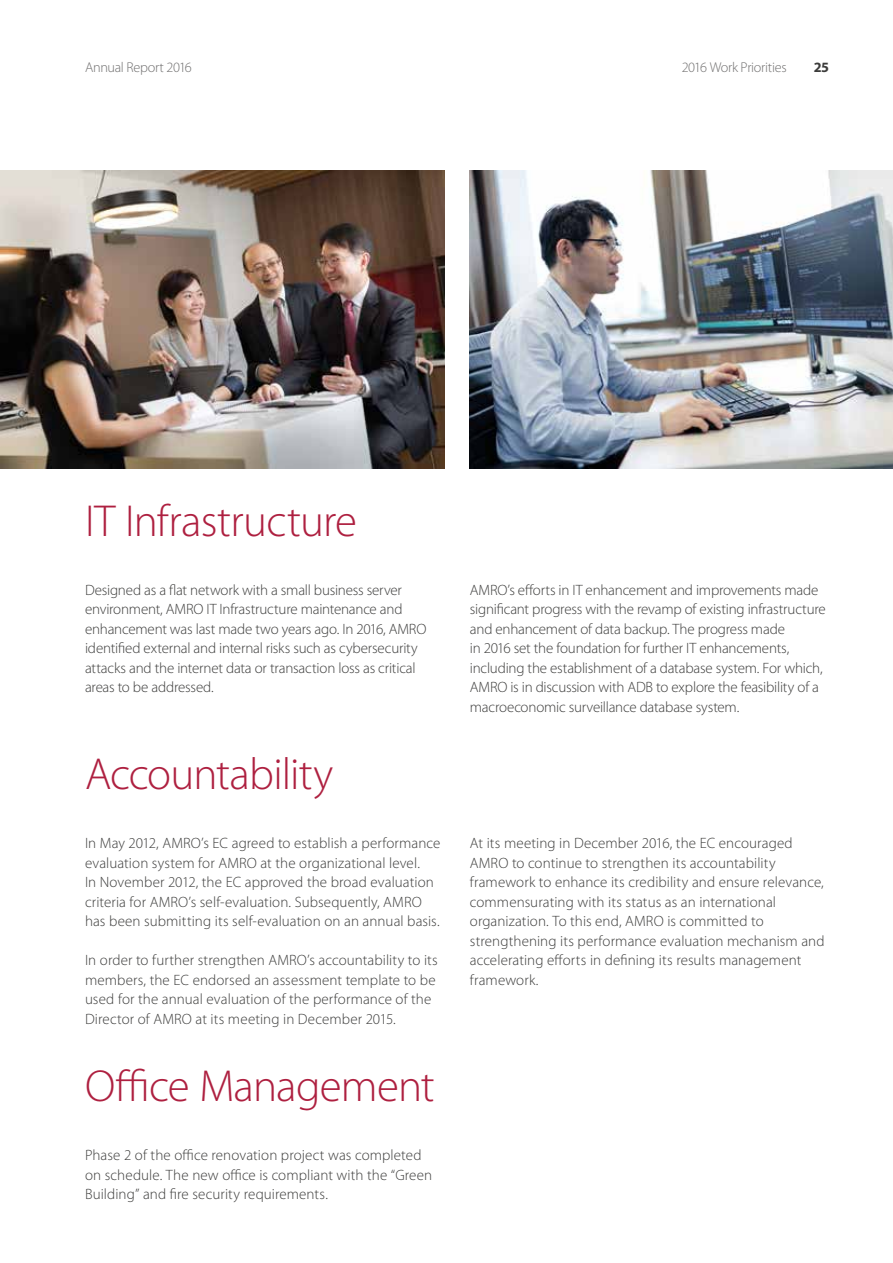
<style>
.page{position:relative;width:893px;height:1263px;background:#fff}
.page>*{position:absolute;margin:0;border:0;box-sizing:border-box;transform-origin:0 0}
.t1{font:300 45px "Myriad Pro";letter-spacing:-.02em;color:#ae2040}
.t2{font:300 15px/19.5px "Myriad Pro";color:#3c3c3b}
.t3{font:300 14.25px "Myriad Pro";letter-spacing:-.02em;color:#706f6f}
.t4{font:700 14.25px "Myriad Pro";color:#3c3c3b}
</style>
<div class="page">
<img style="left:0;top:170px;width:444px;height:298px">
<img style="left:470px;top:170px;width:423px;height:298px">
<p class="t3" style="left:85px;top:59px;width:108px">Annual Report 2016</p>
<p class="t3" style="left:682px;top:59px;width:106px">2016 Work Priorities</p>
<p class="t4" style="left:814px;top:58px;width:17px">25</p>
<h1 class="t1" style="left:85px;top:494px;width:274px">IT Infrastructure</h1>
<p class="t2" style="left:85px;top:580px;width:343px">Designed as a flat network with a small business server environment, AMRO IT Infrastructure maintenance and enhancement was last made two years ago. In 2016, AMRO identified external and internal risks such as cybersecurity attacks and the internet data or transaction loss as critical areas to be addressed.</p>
<h1 class="t1" style="left:85px;top:747px;width:250px">Accountability</h1>
<p class="t2" style="left:85px;top:833px;width:357px">In May 2012, AMRO’s EC agreed to establish a performance evaluation system for AMRO at the organizational level.<br>In November 2012, the EC approved the broad evaluation criteria for AMRO’s self-evaluation. Subsequently, AMRO has been submitting its self-evaluation on an annual basis.</p>
<p class="t2" style="left:85px;top:950px;width:354px">In order to further strengthen AMRO’s accountability to its members, the EC endorsed an assessment template to be used for the annual evaluation of the performance of the Director of AMRO at its meeting in December 2015.</p>
<h1 class="t1" style="left:85px;top:1059px;width:351px">Office Management</h1>
<p class="t2" style="left:85px;top:1145px;width:349px">Phase 2 of the office renovation project was completed on schedule. The new office is compliant with the “Green<br>Building” and fire security requirements.</p>
<p class="t2" style="left:470px;top:580px;width:357px">AMRO’s efforts in IT enhancement and improvements made significant progress with the revamp of existing infrastructure and enhancement of data backup. The progress made<br>in 2016 set the foundation for further IT enhancements, including the establishment of a database system. For which, AMRO is in discussion with ADB to explore the feasibility of a macroeconomic surveillance database system.</p>
<p class="t2" style="left:470px;top:833px;width:356px">At its meeting in December 2016, the EC encouraged AMRO to continue to strengthen its accountability framework to enhance its credibility and ensure relevance, commensurating with its status as an international organization. To this end, AMRO is committed to strengthening its performance evaluation mechanism and accelerating efforts in defining its results management framework.</p>
</div>
